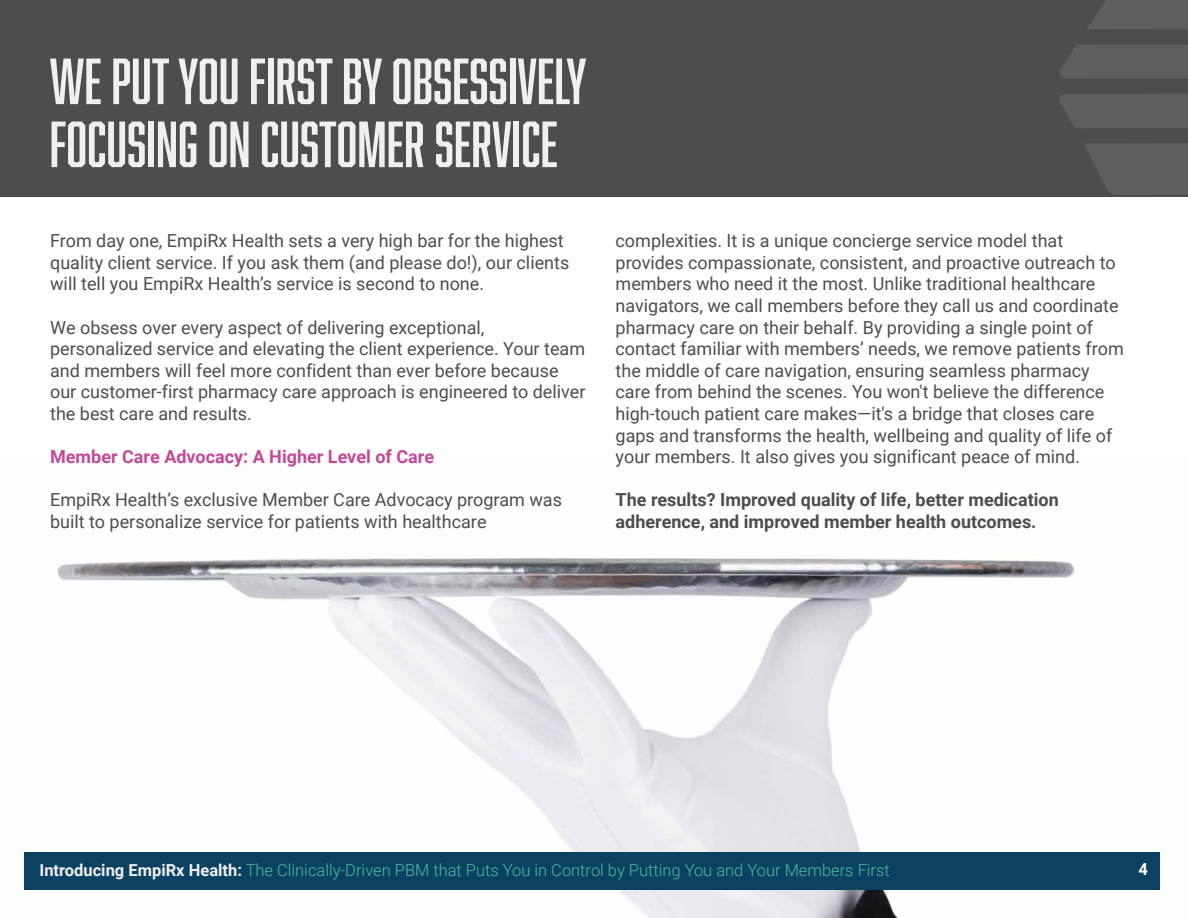
<style>
.page{position:relative;width:1188px;height:918px;background:#fff}
.page>*{position:absolute;margin:0;border:0;box-sizing:border-box;transform-origin:0 0}
.t1{font:60px/63px "Abolition";color:#f1efef}
.t2{font:18px/21.6px "Roboto";color:#4b4d4f}
.t3{font:700 18px/21.6px "Roboto";color:#4b4d4f}
.t4{font:700 18px "Roboto";color:#c44799}
.t5{font:300 16.5px "Roboto";color:#49bd9d}
.t6{font:700 16.5px "Roboto";color:#fff}
.s1{font-weight:700;color:#f1efef}
</style>
<div class="page">
<img style="left:57px;top:557px;width:1103px;height:361px">
<div style="left:0;top:0;width:1188px;height:196px;background:#4b4d4f"></div>
<div style="left:24px;top:852px;width:1135px;height:38px;background:#0b4161"></div>
<svg style="left:1087px;top:0;width:101px;height:29px;background:#5a5c5e"></svg>
<svg style="left:1060px;top:44px;width:128px;height:35px;background:#5a5c5e"></svg>
<div style="left:1059px;top:94px;width:129px;height:34px;background:#5c5e60"></div>
<svg style="left:1084px;top:143px;width:104px;height:52px"></svg>
<h1 class="t1" style="left:50px;top:49px;width:539px">WE PUT YOU FIRST BY OBSESSIVELY<br>FOCUSING ON CUSTOMER SERVICE</h1>
<p class="t2" style="left:50px;top:229px;width:521px">From day one, EmpiRx Health sets a very high bar for the highest quality client service. If you ask them (and please do!), our clients will tell you EmpiRx Health’s service is second to none.</p>
<p class="t2" style="left:50px;top:316px;width:537px">We obsess over every aspect of delivering exceptional, personalized service and elevating the client experience. Your team and members will feel more confident than ever before because our customer-first pharmacy care approach is engineered to deliver the best care and results.</p>
<p class="t4" style="left:50px;top:444px;width:386px">Member Care Advocacy: A Higher Level of Care</p>
<p class="t2" style="left:50px;top:488px;width:513px">EmpiRx Health’s exclusive Member Care Advocacy program was built to personalize service for patients with healthcare</p>
<p class="t2" style="left:616px;top:229px;width:510px">complexities. It is a unique concierge service model that provides compassionate, consistent, and proactive outreach to members who need it the most. Unlike traditional healthcare navigators, we call members before they call us and coordinate pharmacy care on their behalf. By providing a single point of contact familiar with members’ needs, we remove patients from the middle of care navigation, ensuring seamless pharmacy care from behind the scenes. You won't believe the difference high-touch patient care makes—it's a bridge that closes care gaps and transforms the health, wellbeing and quality of life of your members. It also gives you significant peace of mind.</p>
<p class="t3" style="left:616px;top:488px;width:445px">The results? Improved quality of life, better medication adherence, and improved member health outcomes.</p>
<p class="t5" style="left:40px;top:859px;width:852px"><span class="s1">Introducing EmpiRx Health:</span> The Clinically-Driven PBM that Puts You in Control by Putting You and Your Members First</p>
<p class="t6" style="left:1139px;top:858px;width:11px">4</p>
</div>
